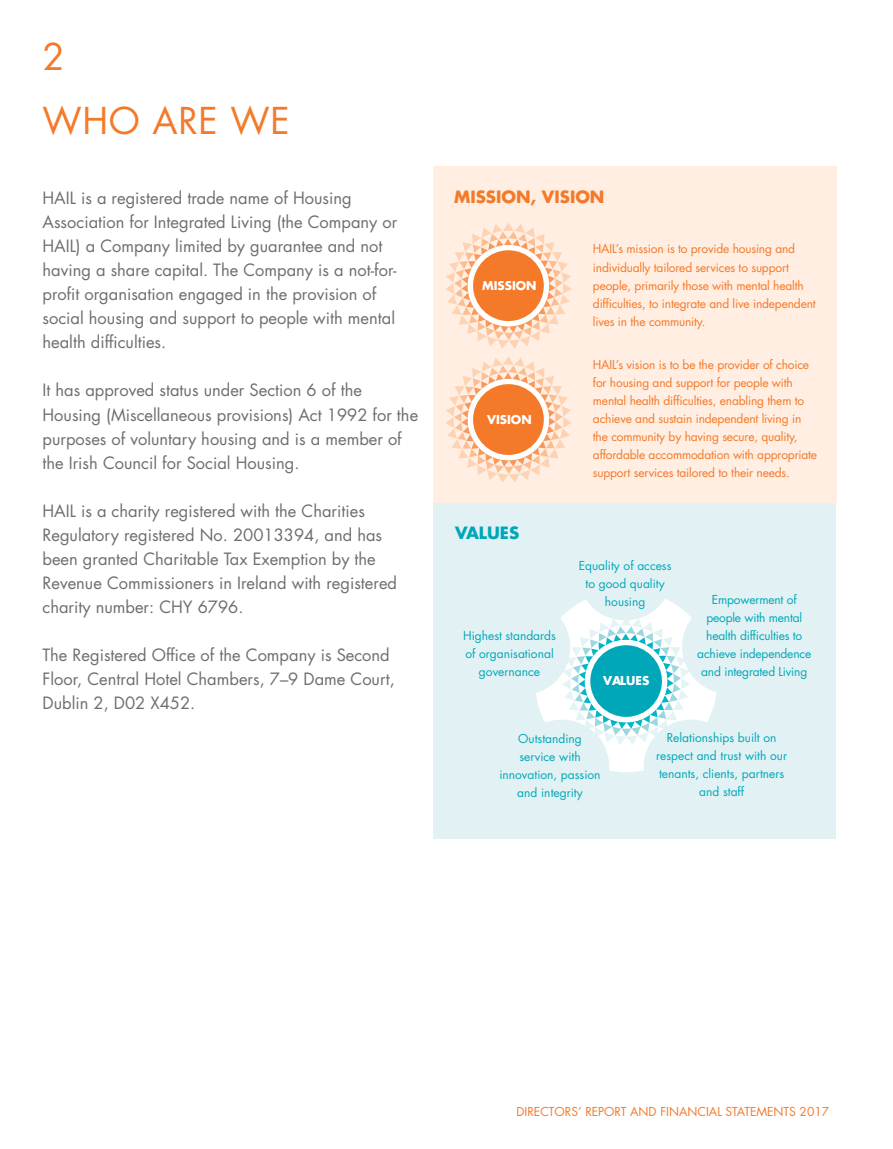
<style>
.page{position:relative;width:893px;height:1149px;background:#fff}
.page>*{position:absolute;margin:0;border:0;box-sizing:border-box;transform-origin:0 0}
.t1{font:36px "Futura LT";letter-spacing:.02em;color:#f47929}
.t2{font:16.5px/24px "Futura LT";color:#6d6e71}
.t3{font:700 16.5px "Futura LT";color:#f47929}
.t4{font:700 16.5px "Futura LT";color:#00a7b8}
.t5{font:12px/18px "Futura LT";letter-spacing:-.015em;color:#f47929}
.t6{font:12px/18px "Futura LT";color:#00a7b8;text-align:center}
.t7{font:700 11.85px "Futura LT";color:#fff}
.t8{font:700 11.7px "Futura LT";color:#fff}
</style>
<div class="page">
<div style="left:433px;top:502px;width:402px;height:336px;background:#e2f2f4"></div>
<div style="left:535px;top:589px;width:182px;height:183px;background:#fff;border-radius:50%"></div>
<svg style="left:562px;top:617px;width:128px;height:127px"></svg>
<div style="left:588px;top:642px;width:76px;height:77px;background:#00a7b8;border-radius:50%"></div>
<div style="left:585px;top:640px;width:82px;height:81px;border:5px solid #fff;border-radius:50%"></div>
<div style="left:682px;top:599px;width:95px;height:95px;background:#e2f2f4;border-radius:50%"></div>
<div style="left:475px;top:599px;width:95px;height:95px;background:#e2f2f4;border-radius:50%"></div>
<div style="left:578px;top:525px;width:94px;height:95px;background:#e2f2f4;border-radius:50%"></div>
<div style="left:515px;top:719px;width:94px;height:95px;background:#e2f2f4;border-radius:50%"></div>
<div style="left:644px;top:719px;width:94px;height:95px;background:#e2f2f4;border-radius:50%"></div>
<div style="left:433px;top:166px;width:403px;height:336px;background:#ffeee1"></div>
<svg style="left:445px;top:223px;width:126px;height:126px"></svg>
<div style="left:471px;top:248px;width:75px;height:75px;background:#f47929;border-radius:50%"></div>
<div style="left:468px;top:245px;width:81px;height:81px;border:5px solid #fff;border-radius:50%"></div>
<svg style="left:446px;top:356px;width:126px;height:126px"></svg>
<div style="left:471px;top:381px;width:75px;height:76px;background:#f47929;border-radius:50%"></div>
<div style="left:468px;top:379px;width:81px;height:81px;border:5px solid #fff;border-radius:50%"></div>
<h1 class="t1" style="left:43px;top:34px;width:24px">2</h1>
<h1 class="t1" style="left:43px;top:98px;width:249px">Who Are We</h1>
<p class="t2" style="left:43px;top:186px;width:356px">HAIL is a registered trade name of Housing Association for I ntegrated Living (the Company or HAIL) a Company limited by guarantee and not having a share capital. The Company is a not-for&shy;profit organisation engaged in the provision of social housing and support to people with mental health difficulties.</p>
<p class="t2" style="left:43px;top:378px;width:377px">It has approved status under Section 6 of the Housing (Miscellaneous provisions) Act 1992 for the purposes of voluntary housing and is a member of the Irish Council for Social Housing.</p>
<p class="t2" style="left:43px;top:498px;width:356px">HAIL is a charity registered with the Charities Regulatory registered No. 20013394, and has been granted Charitable Tax Exemption by the Revenue Commissioners in I reland with registered charity number: CHY 6796.</p>
<p class="t2" style="left:43px;top:642px;width:354px">The Registered Office of the Company is Second<br>Floor, Central Hotel Chambers, 7–9 Dame Court,<br>Dublin 2, D02 X452.</p>
<p class="t3" style="left:454px;top:185px;width:152px">MISSION, VISION</p>
<p class="t8" style="left:482px;top:277px;width:56px">MISSION</p>
<p class="t8" style="left:487px;top:411px;width:46px">VISION</p>
<p class="t4" style="left:455px;top:521px;width:66px">VALUES</p>
<p class="t6" style="left:463px;top:626px;width:94px">Highest standards of organisational governance</p>
<p class="t5" style="left:593px;top:240px;width:224px">HAIL’s mission is to provide housing and individually tailored services to support people, primarily those with mental health difficulties, to integrate and live independent lives in the community.</p>
<p class="t5" style="left:593px;top:356px;width:226px">HAIL’s vision is to be the provider of choice for housing and support for people with mental health difficulties, enabling them to achieve and sustain independent living in the community by having secure, quality, affordable accommodation with appropriate support services tailored to their needs.</p>
<p class="t6" style="left:579px;top:556px;width:94px">Equality of access to good quality housing</p>
<p class="t7" style="left:603px;top:672px;width:48px">VALUES</p>
<p class="t6" style="left:697px;top:590px;width:115px">Empowerment of people with mental health difficulties to achieve independence and integrated Living</p>
<p class="t6" style="left:499px;top:729px;width:103px">Outstanding service with innovation, passion and integrity</p>
<p class="t6" style="left:656px;top:728px;width:132px">Relationships built on respect and trust with our tenants, clients, partners and staff</p>
<p class="t5" style="left:516px;top:1102px;width:314px">Directors’ report and financial statements 2017</p>
</div>
